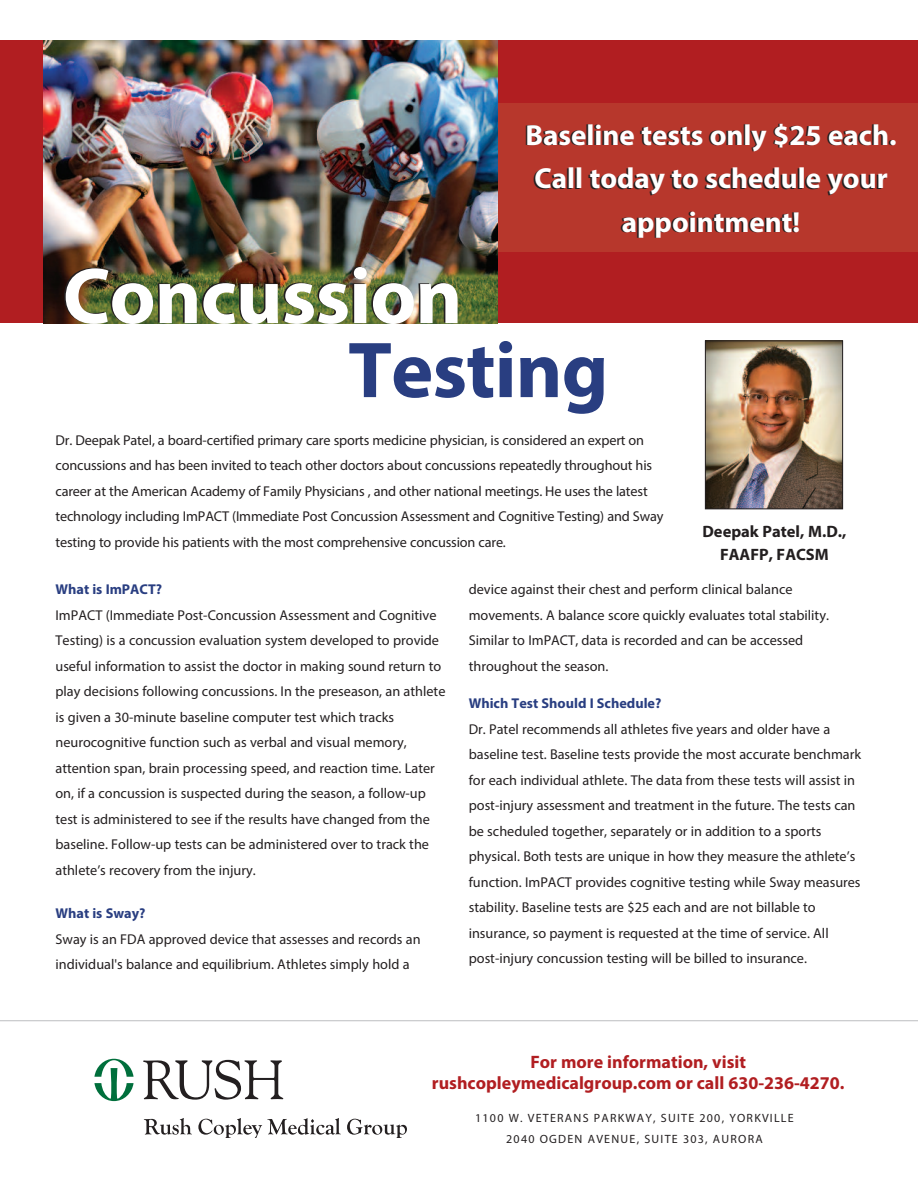
<style>
.page{position:relative;width:918px;height:1188px;background:#fff}
.page>*{position:absolute;margin:0;border:0;box-sizing:border-box;transform-origin:0 0}
.t1{font:700 79.95px "Myriad Pro";letter-spacing:-.01em;color:#fff}
.t2{font:700 79.95px "Myriad Pro";letter-spacing:-.01em;color:#293e81}
.t3{font:700 29.1px/43.7px "Myriad Pro";color:#fff;text-align:center}
.t4{font:700 18px/21.6px "Myriad Pro";color:#b11e21;text-align:center}
.t5{font:700 16.5px/22.5px "Myriad Pro";color:#231f20;text-align:center}
.t6{font:14.25px/25.5px "Myriad Pro";color:#231f20}
.t7{font:700 14.25px "Myriad Pro";color:#293e81}
.t8{font:12px/21px "Myriad Pro";letter-spacing:.105em;color:#231f20;text-align:center}
</style>
<div class="page">
<div style="left:0;top:40px;width:918px;height:283px;background:#b11e21"></div>
<img style="left:707px;top:342px;width:134px;height:165px">
<div style="left:705px;top:340px;width:138px;height:169px;border:1px solid #231f20"></div>
<svg style="left:144px;top:1118px;width:48px;height:17px"></svg>
<svg style="left:198px;top:1118px;width:143px;height:20px"></svg>
<svg style="left:347px;top:1119px;width:60px;height:19px"></svg>
<svg style="left:94px;top:1059px;width:40px;height:42px"></svg>
<svg style="left:143px;top:1059px;width:140px;height:41px"></svg>
<hr style="left:0;top:1020px;width:918px;height:1px;background:#bcbdc0">
<div style="left:490px;top:104px;width:428px;height:148px;background:#b7372c"></div>
<img style="left:44px;top:40px;width:453px;height:283px">
<h1 class="t1" style="left:63px;top:266px;width:401px">Concussion</h1>
<h2 class="t3" style="left:526px;top:115px;width:372px">Baseline tests only $25 each.<br>Call today to schedule your appointment!</h2>
<h1 class="t2" style="left:348px;top:340px;width:262px">Testing</h1>
<p class="t6" style="left:56px;top:429px;width:610px">Dr. Deepak Patel, a board-certified primary care sports medicine physician, is considered an expert on concussions and has been invited to teach other doctors about concussions repeatedly throughout his career at the American Academy of Family Physicians , and other national meetings. He uses the latest technology including ImPACT (Immediate Post Concussion Assessment and Cognitive Testing) and Sway testing to provide his patients with the most comprehensive concussion care.</p>
<p class="t7" style="left:56px;top:584px;width:108px">What is ImPACT?</p>
<p class="t6" style="left:56px;top:603px;width:392px">ImPACT (Immediate Post-Concussion Assessment and Cognitive Testing) is a concussion evaluation system developed to provide useful information to assist the doctor in making sound return to play decisions following concussions. In the preseason, an athlete is given a 30-minute baseline computer test which tracks neurocognitive function such as verbal and visual memory, attention span, brain processing speed, and reaction time. Later on, if a concussion is suspected during the season, a follow-up test is administered to see if the results have changed from the baseline. Follow-up tests can be administered over to track the athlete’s recovery from the injury.</p>
<p class="t7" style="left:56px;top:908px;width:92px">What is Sway?</p>
<p class="t6" style="left:55px;top:927px;width:367px">Sway is an FDA approved device that assesses and records an individual's balance and equilibrium. Athletes simply hold a</p>
<p class="t5" style="left:702px;top:522px;width:145px">Deepak Patel, M.D.,<br>FAAFP, FACSM</p>
<p class="t6" style="left:469px;top:578px;width:362px">device against their chest and perform clinical balance movements. A balance score quickly evaluates total stability.<br>Similar to ImPACT, data is recorded and can be accessed throughout the season.</p>
<p class="t7" style="left:469px;top:698px;width:194px">Which Test Should I Schedule?</p>
<p class="t6" style="left:469px;top:717px;width:394px">Dr. Patel recommends all athletes five years and older have a baseline test. Baseline tests provide the most accurate benchmark for each individual athlete. The data from these tests will assist in post-injury assessment and treatment in the future. The tests can be scheduled together, separately or in addition to a sports physical. Both tests are unique in how they measure the athlete’s function. ImPACT provides cognitive testing while Sway measures stability. Baseline tests are $25 each and are not billable to insurance, so payment is requested at the time of service. All post-injury concussion testing will be billed to insurance.</p>
<p class="t4" style="left:432px;top:1052px;width:414px">For more information, visit rushcopleymedicalgroup.com or call 630-236-4270.</p>
<p class="t8" style="left:475px;top:1108px;width:320px">1100 W. VETERANS PARKWAY, SUITE 200, YORKVILLE<br>2040 OGDEN AVENUE, SUITE 303, AURORA</p>
</div>
